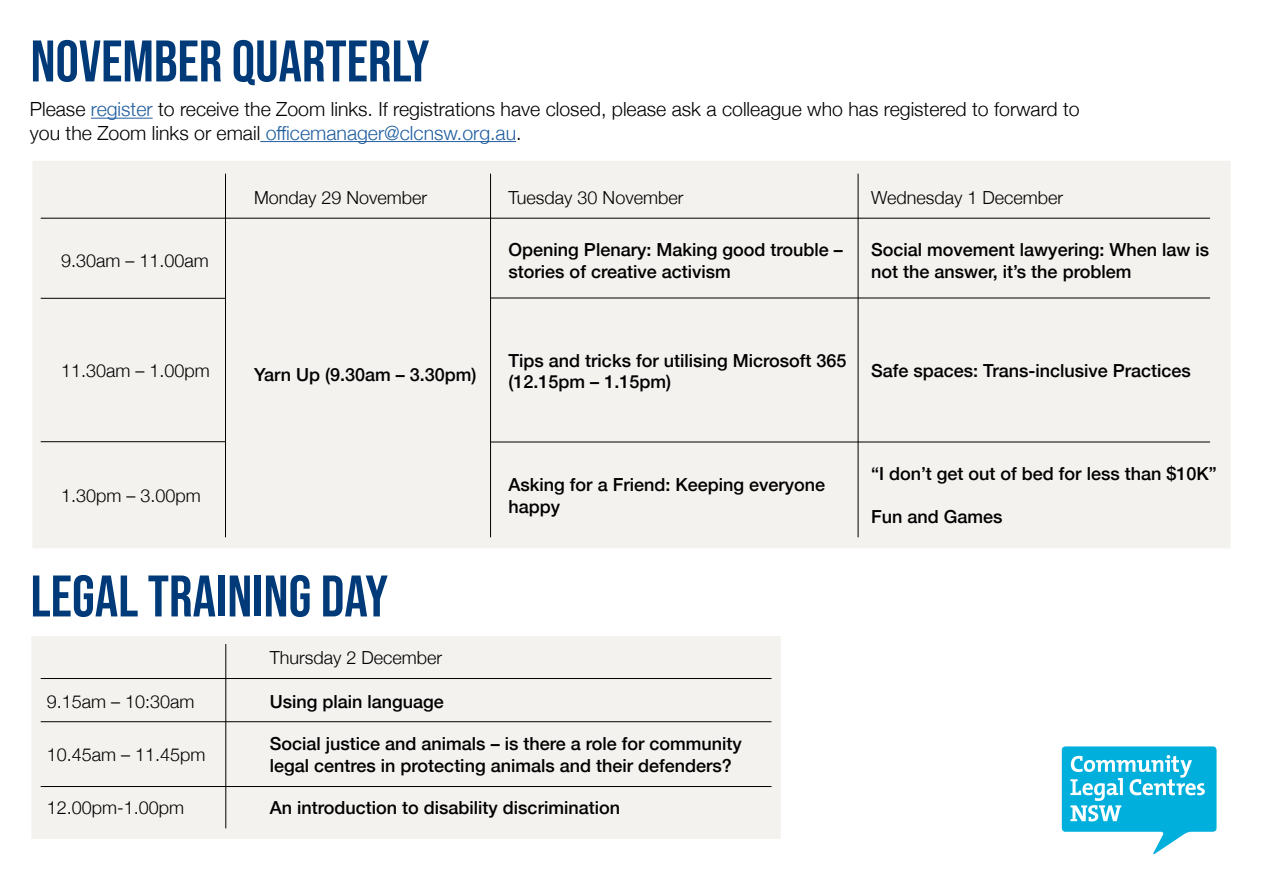
<style>
.page{position:relative;width:1263px;height:893px;background:#fff}
.page>*{position:absolute;margin:0;border:0;box-sizing:border-box;transform-origin:0 0}
.t1{font:58.5px "Bebas Neue";color:#003a78}
.t2{font:300 19.5px/23.4px "Helvetica Neue";color:#000}
.t3{font:500 18px/21.6px "Helvetica Neue";color:#000}
.t4{font:300 18px "Helvetica Neue";color:#000}
.s1{color:#215e9e}
</style>
<div class="page">
<div style="left:31px;top:159px;width:1201px;height:391px;background:#f4f2ef;border:2px solid #fff"></div>
<hr style="left:91px;top:118px;width:62px;height:1px;background:#215e9e">
<hr style="left:260px;top:141px;width:256px;height:1px;background:#215e9e">
<hr style="left:491px;top:442px;width:719px;height:1px;background:#000">
<hr style="left:490px;top:174px;width:1px;height:363px;background:#000">
<hr style="left:225px;top:174px;width:1px;height:363px;background:#000">
<hr style="left:858px;top:174px;width:1px;height:363px;background:#000">
<hr style="left:491px;top:298px;width:719px;height:1px;background:#000">
<hr style="left:41px;top:218px;width:1169px;height:1px;background:#000">
<div style="left:30px;top:634px;width:752px;height:206px;background:#f4f2ef;border:2px solid #fff"></div>
<hr style="left:226px;top:644px;width:1px;height:184px;background:#000">
<hr style="left:41px;top:678px;width:730px;height:1px;background:#000">
<hr style="left:41px;top:721px;width:730px;height:1px;background:#000">
<hr style="left:41px;top:786px;width:730px;height:1px;background:#000">
<svg style="left:1062px;top:746px;width:154px;height:109px"></svg>
<hr style="left:41px;top:298px;width:185px;height:1px;background:#000">
<hr style="left:41px;top:441px;width:185px;height:1px;background:#000">
<h1 class="t1" style="left:31px;top:28px;width:400px">NOVEMBER QUARTERLY</h1>
<p class="t2" style="left:30px;top:96px;width:1051px">Please <span class="s1">register</span> to receive the Zoom links. If registrations have closed, please ask a colleague who has registered to forward to you the Zoom links or email <span class="s1">officemanager@clcnsw.org.au</span>.</p>
<p class="t4" style="left:61px;top:246px;width:149px">9.30am – 11.00am</p>
<p class="t4" style="left:254px;top:183px;width:175px">Monday 29 November</p>
<p class="t4" style="left:509px;top:183px;width:176px">Tuesday 30 November</p>
<p class="t4" style="left:871px;top:183px;width:194px">Wednesday 1 December</p>
<p class="t3" style="left:509px;top:238px;width:336px">Opening Plenary: Making good trouble – stories of creative activism</p>
<p class="t3" style="left:871px;top:238px;width:339px">Social movement lawyering: When law is not the answer, it’s the problem</p>
<p class="t4" style="left:61px;top:356px;width:150px">11.30am – 1.00pm</p>
<p class="t3" style="left:509px;top:348px;width:339px">Tips and tricks for utilising Microsoft 365 (12.15pm – 1.15pm)</p>
<p class="t3" style="left:871px;top:359px;width:321px">Safe spaces: Trans-inclusive Practices</p>
<p class="t3" style="left:254px;top:362px;width:224px">Yarn Up (9.30am – 3.30pm)</p>
<p class="t4" style="left:61px;top:481px;width:141px">1.30pm – 3.00pm</p>
<p class="t3" style="left:509px;top:472px;width:318px">Asking for a Friend: Keeping everyone happy</p>
<h1 class="t1" style="left:31px;top:563px;width:359px">LEGAL TRAINING DAY</h1>
<p class="t4" style="left:270px;top:643px;width:174px">Thursday 2 December</p>
<p class="t4" style="left:47px;top:687px;width:149px">9.15am – 10:30am</p>
<p class="t3" style="left:270px;top:689px;width:176px">Using plain language</p>
<p class="t4" style="left:47px;top:740px;width:160px">10.45am – 11.45pm</p>
<p class="t3" style="left:270px;top:731px;width:473px">Social justice and animals – is there a role for community legal centres in protecting animals and their defenders?</p>
<p class="t4" style="left:47px;top:793px;width:139px">12.00pm-1.00pm</p>
<p class="t3" style="left:270px;top:795px;width:352px">An introduction to disability discrimination</p>
<p class="t3" style="left:871px;top:461px;width:347px">“I don’t get out of bed for less than $10K”</p>
<p class="t3" style="left:871px;top:505px;width:133px">Fun and Games</p>
</div>
